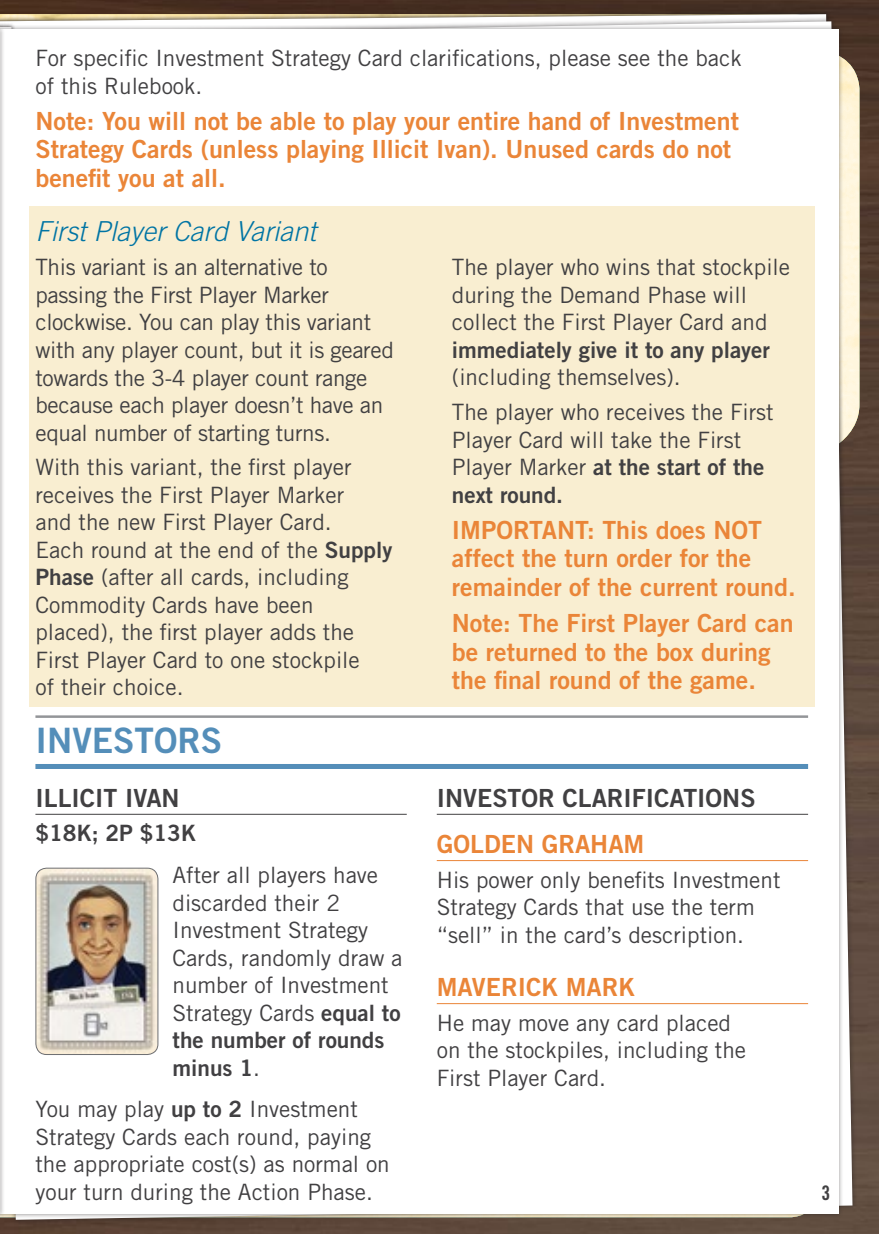
<style>
.page{position:relative;width:879px;height:1234px;background:#fff}
.page>*{position:absolute;margin:0;border:0;box-sizing:border-box;transform-origin:0 0}
.t1{font:35px "Trade Gothic LT Bold Two";color:#548eb9}
.t2{font:italic 300 27.5px "Trade Gothic LT";color:#0074a4}
.t3{font:25px/28.8px "Trade Gothic LT Bold Two";color:#ea8538}
.t4{font:25px "Trade Gothic LT Bold Two";color:#414042}
.t5{font:22.5px/27.5px "Trade Gothic LT";color:#414042}
.t6{font:22.5px/27.5px "Trade Gothic LT Bold Two";color:#414042}
.t7{font:20px "Trade Gothic LT Bold Cond Twenty";color:#414042}
.s1{font-family:"Trade Gothic LT Bold Two"}
.s2{font-family:"Trade Gothic LT"}
</style>
<div class="page">
<img style="left:0;top:0;width:879px;height:1233px">
<div style="left:0;top:30px;width:839px;height:1183px;background:#fff"></div>
<div style="left:0;top:25px;width:5px;height:1193px;background:#231f20;opacity:.5"></div>
<div style="left:30px;top:206px;width:785px;height:501px;background:#f9eed1"></div>
<img style="left:36px;top:869px;width:122px;height:185px">
<div style="left:35px;top:867px;width:123px;height:187px;border:1px solid #6d6e71;border-radius:11px"></div>
<hr style="left:35px;top:715px;width:773px;height:2px;background:#939598">
<div style="left:35px;top:763px;width:773px;height:5px;background:#548eb9"></div>
<hr style="left:35px;top:813px;width:372px;height:1px;background:#414042">
<hr style="left:437px;top:813px;width:371px;height:1px;background:#414042">
<hr style="left:437px;top:859px;width:371px;height:1px;background:#ea8538">
<hr style="left:437px;top:1002px;width:371px;height:1px;background:#ea8538">
<p class="t5" style="left:35px;top:44px;width:708px">For specific Investment Strategy Card clarifications, please see the back of this Rulebook.</p>
<p class="t3" style="left:35px;top:106px;width:705px">Note: You will not be able to play your entire hand of Investment<br>Strategy Cards (unless playing Illicit Ivan). Unused cards do not benefit you at all.</p>
<p class="t2" style="left:35px;top:215px;width:282px">First Player Card Variant</p>
<p class="t5" style="left:35px;top:253px;width:360px">This variant is an alternative to passing the First Player Marker clockwise. You can play this variant with any player count, but it is geared towards the 3-4 player count range because each player doesn’t have an equal number of starting turns.</p>
<p class="t5" style="left:35px;top:453px;width:358px">With this variant, the first player receives the First Player Marker<br>and the new First Player Card.<br>Each round at the end of the <span class="s1">Supply<br>Phase</span> (after all cards, including<br>Commodity Cards have been placed), the first player adds the<br>First Player Card to one stockpile<br>of their choice.</p>
<p class="t5" style="left:452px;top:253px;width:340px">The player who wins that stockpile during the Demand Phase will collect the First Player Card and</p>
<p class="t6" style="left:452px;top:335px;width:320px">immediately give it to any player</p>
<p class="t5" style="left:452px;top:360px;width:323px;line-height:34.5px">(including themselves).<br>The player who receives the First</p>
<p class="t5" style="left:452px;top:425px;width:291px">Player Card will take the First</p>
<p class="t6" style="left:452px;top:453px;width:314px"><span class="s2">Player Marker</span> at the start of the next round.</p>
<p class="t3" style="left:452px;top:514px;width:345px">IMPORTANT: This does NOT affect the turn order for the remainder of the current round.</p>
<p class="t3" style="left:452px;top:608px;width:343px">Note: The First Player Card can be returned to the box during the final round of the game.</p>
<h1 class="t1" style="left:35px;top:719px;width:188px">INVESTORS</h1>
<p class="t4" style="left:35px;top:782px;width:146px">ILLICIT IVAN</p>
<p class="t6" style="left:35px;top:819px;width:162px">$18K; 2P $13K</p>
<p class="t5" style="left:173px;top:860px;width:231px">After all players have discarded their 2<br>Investment Strategy<br>Cards, randomly draw a number of Investment<br>Strategy Cards <span class="s1">equal to</span></p>
<p class="t6" style="left:173px;top:1025px;width:213px">the number of rounds minus 1<span class="s2">.</span></p>
<p class="t5" style="left:35px;top:1094px;width:356px">You may play <span class="s1">up to 2</span> Investment Strategy Cards each round, paying the appropriate cost(s) as normal on your turn during the Action Phase.</p>
<p class="t4" style="left:437px;top:782px;width:320px">INVESTOR CLARIFICATIONS</p>
<p class="t3" style="left:437px;top:829px;width:209px">GOLDEN GRAHAM</p>
<p class="t5" style="left:437px;top:865px;width:345px">His power only benefits Investment<br>Strategy Cards that use the term “sell” in the card’s description.</p>
<p class="t3" style="left:437px;top:972px;width:200px">MAVERICK MARK</p>
<p class="t5" style="left:437px;top:1008px;width:311px">He may move any card placed on the stockpiles, including the<br>First Player Card.</p>
<p class="t7" style="left:821px;top:1180px;width:10px">3</p>
</div>
